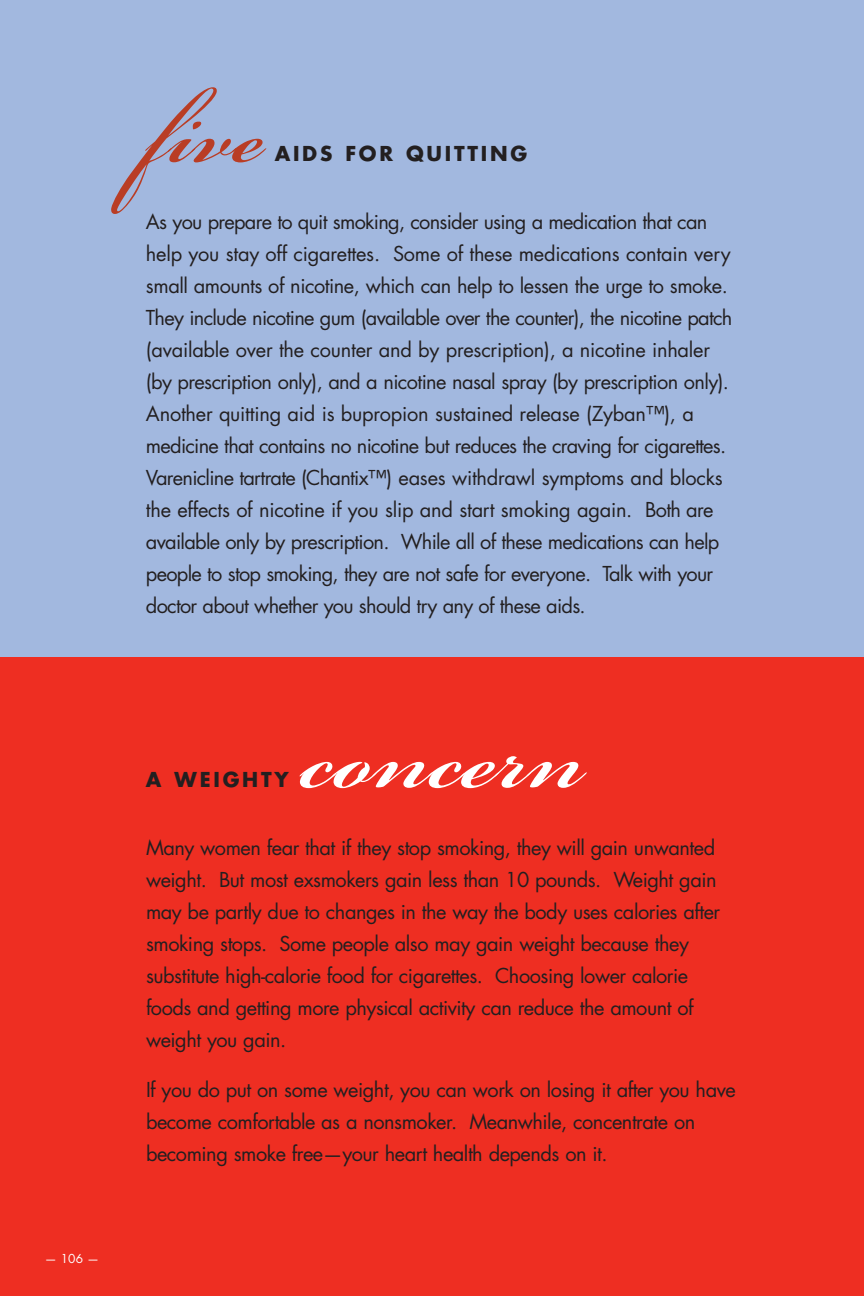
<style>
.page{position:relative;width:864px;height:1296px;background:#fff}
.page>*{position:absolute;margin:0;border:0;box-sizing:border-box;transform-origin:0 0}
.t1{font:144px "Bickham Script MM 600";color:#fff}
.t2{font:130px "Bickham Script MM 600";color:#b93d25}
.t3{font:20px/32px "Futura";letter-spacing:-.025em;color:#231f20}
.t4{font:700 20px "Futura";letter-spacing:.135em;color:#231f20}
.t5{font:12px "Futura";color:#fff}
</style>
<div class="page">
<div style="left:0;top:0;width:864px;height:702px;background:#a2b8df"></div>
<div style="left:0;top:658px;width:864px;height:638px;background:#ee2e22"></div>
<p class="t2" style="left:146px;top:40px;width:120px">five</p>
<p class="t4" style="left:275px;top:145px;width:254px">AIDS FOR QUITTING</p>
<p class="t3" style="left:146px;top:208px;width:588px">As you prepare to quit smoking, consider using a medication that can help you stay off cigarettes. Some of these medications contain very small amounts of nicotine, which can help to lessen the urge to smoke.<br>They include nicotine gum (available over the counter), the nicotine patch (available over the counter and by prescription), a nicotine inhaler (by prescription only), and a nicotine nasal spray (by prescription only).<br>Another quitting aid is bupropion sustained release (Zyban™), a medicine that contains no nicotine but reduces the craving for cigarettes.<br>Varenicline tartrate (Chantix™) eases withdrawl symptoms and blocks the effects of nicotine if you slip and start smoking again. Both are available only by prescription. While all of these medications can help people to stop smoking, they are not safe for everyone. Talk with your doctor about whether you should try any of these aids.</p>
<p class="t5" style="left:45px;top:1253px;width:56px">— 106 —</p>
<p class="t4" style="left:146px;top:770px;width:144px">A WEIGHTY</p>
<p class="t1" style="left:302px;top:653px;width:285px">concern</p>
<p class="t3" style="left:146px;top:833px;width:576px">Many women fear that if they stop smoking, they will gain unwanted weight. But most exsmokers gain less than 10 pounds. Weight gain may be partly due to changes in the way the body uses calories after smoking stops. Some people also may gain weight because they substitute high-calorie food for cigarettes. Choosing lower calorie foods and getting more physical activity can reduce the amount of weight you gain.</p>
<p class="t3" style="left:146px;top:1075px;width:591px">If you do put on some weight, you can work on losing it after you have become comfortable as a nonsmoker. Meanwhile, concentrate on becoming smoke free—your heart health depends on it.</p>
</div>
